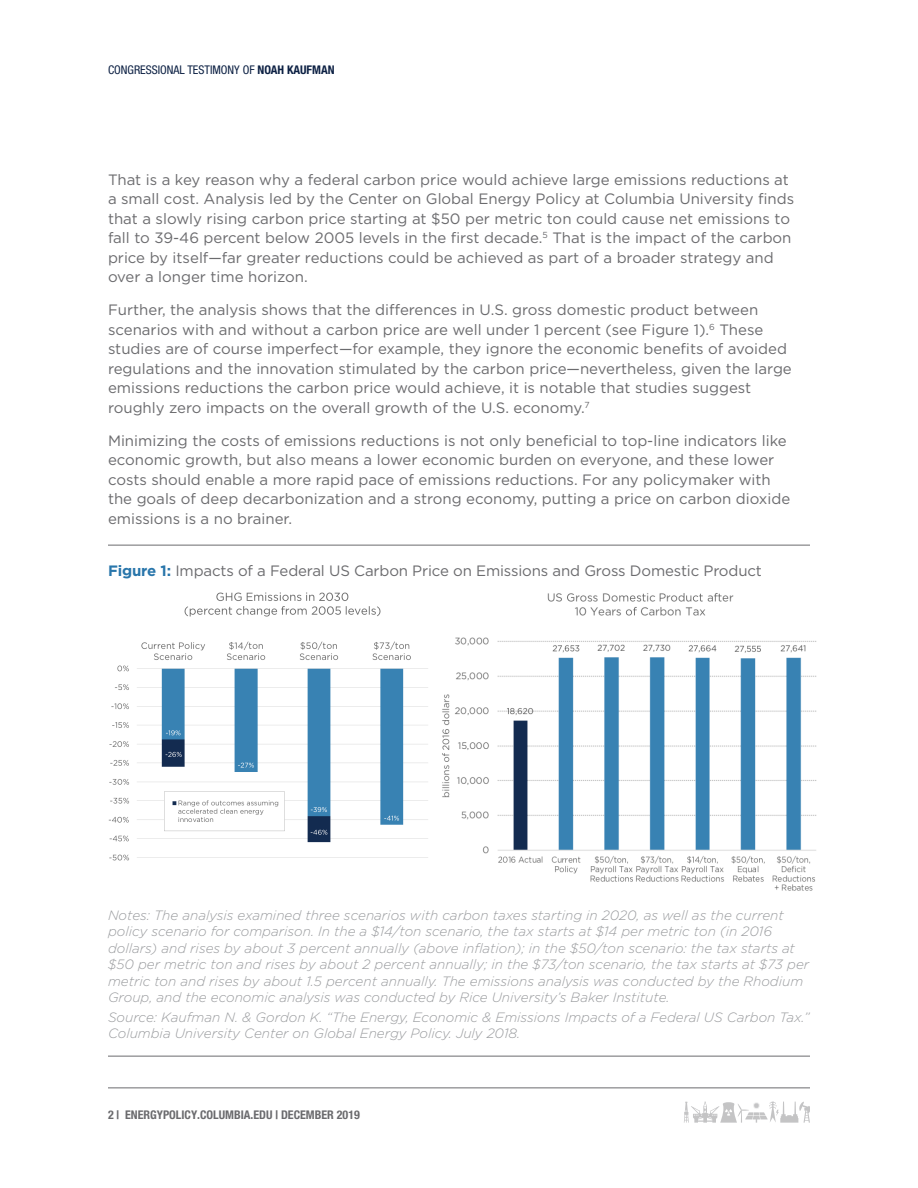
<style>
.page{position:relative;width:918px;height:1188px;background:#fff}
.page>*{position:absolute;margin:0;border:0;box-sizing:border-box;transform-origin:0 0}
.Body_Copy{font:15px/19.5px "Gotham";color:#6b6b6e}
.t1{font:italic 300 13.5px/16.5px "Gotham";color:#999b9e}
.t2{font:700 condensed 12px "Helvetica Neue";color:#6b6b6e}
.t3{font:condensed 12px "Helvetica Neue";color:#0d2144}
.s1{font-weight:700}
.s2{font-weight:700;color:#2976ab}
</style>
<div class="page">
<hr style="left:108px;top:1088px;width:702px;height:1px;background:#6b6b6e">
<svg style="left:684px;top:1102px;width:126px;height:21px"></svg>
<img style="left:442px;top:593px;width:375px;height:298px">
<hr style="left:108px;top:545px;width:702px;height:1px;background:#6b6b6e">
<hr style="left:108px;top:1056px;width:702px;height:1px;background:#6b6b6e">
<img style="left:109px;top:592px;width:319px;height:269px">
<p class="t3" style="left:108px;top:63px;width:228px">CONGRESSIONAL TESTIMONY OF <span class="s1">NOAH KAUFMAN</span></p>
<p class="Body_Copy" style="left:108px;top:169px;width:688px">That is a key reason why a federal carbon price would achieve large emissions reductions at a small cost. Analysis led by the Center on Global Energy Policy at Columbia University finds that a slowly rising carbon price starting at $50 per metric ton could cause net emissions to fall to 39-46 percent below 2005 levels in the first decade.<sup>5</sup> That is the impact of the carbon price by itself—far greater reductions could be achieved as part of a broader strategy and over a longer time horizon.</p>
<p class="Body_Copy" style="left:108px;top:300px;width:685px">Further, the analysis shows that the differences in U.S. gross domestic product between scenarios with and without a carbon price are well under 1 percent (see Figure 1).<sup>6</sup> These studies are of course imperfect—for example, they ignore the economic benefits of avoided regulations and the innovation stimulated by the carbon price—nevertheless, given the large emissions reductions the carbon price would achieve, it is notable that studies suggest roughly zero impacts on the overall growth of the U.S. economy.<sup>7</sup></p>
<p class="Body_Copy" style="left:108px;top:430px;width:684px">Minimizing the costs of emissions reductions is not only beneficial to top-line indicators like economic growth, but also means a lower economic burden on everyone, and these lower costs should enable a more rapid pace of emissions reductions. For any policymaker with the goals of deep decarbonization and a strong economy, putting a price on carbon dioxide emissions is a no brainer.</p>
<p class="Body_Copy" style="left:108px;top:561px;width:655px"><span class="s2">Figure 1:</span> Impacts of a Federal US Carbon Price on Emissions and Gross Domestic Product</p>
<p class="t1" style="left:108px;top:906px;width:703px">Notes: The analysis examined three scenarios with carbon taxes starting in 2020, as well as the current policy scenario for comparison. In the a $14/ton scenario, the tax starts at $14 per metric ton (in 2016 dollars) and rises by about 3 percent annually (above inflation); in the $50/ton scenario: the tax starts at $50 per metric ton and rises by about 2 percent annually; in the $73/ton scenario, the tax starts at $73 per metric ton and rises by about 1.5 percent annually. The emissions analysis was conducted by the Rhodium Group, and the economic analysis was conducted by Rice University’s Baker Institute.</p>
<p class="t1" style="left:108px;top:1008px;width:703px">Source: Kaufman N. &amp; Gordon K. “The Energy, Economic &amp; Emissions Impacts of a Federal US Carbon Tax.”<br>Columbia University Center on Global Energy Policy. July 2018.</p>
<p class="t2" style="left:108px;top:1108px;width:253px">2 | ENERGYPOLICY.COLUMBIA.EDU | DECEMBER 2019</p>
</div>
